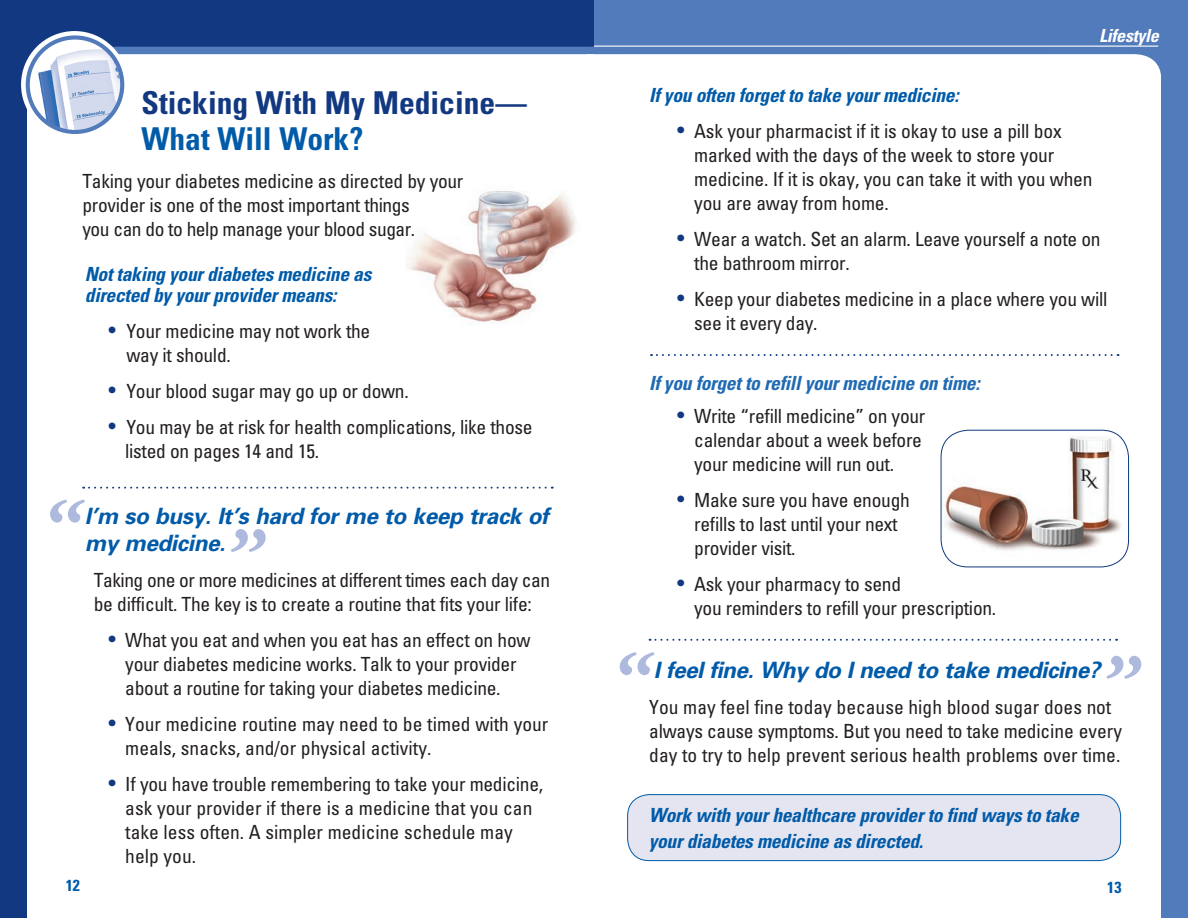
<style>
.page{position:relative;width:1188px;height:918px;background:#fff}
.page>*{position:absolute;margin:0;border:0;box-sizing:border-box;transform-origin:0 0}
.t1{font:italic 700 82.5px "Adobe Garamond";color:#adbadd}
.t2{font:700 condensed 31.5px "Univers";color:#113880}
.t3{font:700 condensed 31.5px "Univers";color:#015ba9}
.t4{font:italic 700 22.5px/27px "Univers";letter-spacing:-.015em;color:#015ba9}
.t5{font:condensed 19.5px/24px "Univers";letter-spacing:-.015em;color:#231f20}
.t6{font:italic 700 condensed 19.5px/21px "Univers";letter-spacing:-.015em;color:#015ba9}
.t7{font:italic 700 condensed 19.5px "Univers";letter-spacing:-.015em;color:#206ab3}
.t8{font:italic 700 condensed 18px "Univers";letter-spacing:-.015em;color:#fff}
.t9{font:700 condensed 16.05px "Univers";color:#015ba9}
.s1{font-weight:700;font-stretch:normal;font-size:27px;color:#113880}
</style>
<div class="page">
<div style="left:0;top:0;width:594px;height:918px;background:#113880"></div>
<div style="left:27px;top:54px;width:559px;height:864px;background:#fff"></div>
<div style="left:96px;top:47px;width:498px;height:7px;background:#527bbc"></div>
<div style="left:21px;top:31px;width:107px;height:107px;background:#fff;border-radius:50%"></div>
<img style="left:29px;top:37px;width:93px;height:95px">
<div style="left:26px;top:35px;width:98px;height:99px;border:4px solid #527bbc;border-radius:50%"></div>
<div style="left:594px;top:0;width:594px;height:918px;background:#527bbc"></div>
<div style="left:586px;top:54px;width:575px;height:864px;background:#fff"></div>
<hr style="left:594px;top:46px;width:564px;height:1px;background:#fff">
<img style="left:405px;top:169px;width:177px;height:157px">
<svg style="left:83px;top:487px;width:470px;height:2px"></svg>
<img style="left:941px;top:430px;width:188px;height:137px">
<div style="left:941px;top:430px;width:188px;height:137px;border:1px solid #113880;border-radius:27px"></div>
<svg style="left:651px;top:354px;width:468px;height:2px"></svg>
<svg style="left:650px;top:639px;width:467px;height:2px"></svg>
<div style="left:628px;top:795px;width:493px;height:66px;background:#e4e5f0;border-radius:22px"></div>
<div style="left:627px;top:794px;width:494px;height:67px;border:1px solid #015ba9;border-radius:22px"></div>
<h2 class="t2" style="left:141px;top:83px;width:387px">Sticking With My Medicine—</h2>
<h2 class="t3" style="left:141px;top:119px;width:223px">What Will Work?</h2>
<p class="t5" style="left:82px;top:168px;width:383px">Taking your diabetes medicine as directed by your provider is one of the most important things<br>you can do to help manage your blood sugar.</p>
<p class="t6" style="left:85px;top:264px;width:288px">Not taking your diabetes medicine as directed by your provider means:</p>
<p class="t5" style="left:127px;top:319px;width:245px;text-indent:-19px"><span class="s1">•</span> Your medicine may not work the way it should.</p>
<p class="t5" style="left:107px;top:379px;width:303px"><span class="s1">•</span> Your blood sugar may go up or down.</p>
<p class="t5" style="left:125px;top:415px;width:409px;text-indent:-18px"><span class="s1">•</span> You may be at risk for health complications, like those listed on pages 14 and 15.</p>
<h1 class="t1" style="left:36px;top:487px;width:41px">“</h1>
<p class="t4" style="left:85px;top:502px;width:465px">I’m so busy. It’s hard for me to keep track of my medicine.</p>
<p class="t5" style="left:94px;top:568px;width:458px">Taking one or more medicines at different times each day can be difficult. The key is to create a routine that fits your life:</p>
<p class="t5" style="left:125px;top:628px;width:407px;text-indent:-18px"><span class="s1">•</span> What you eat and when you eat has an effect on how your diabetes medicine works. Talk to your provider about a routine for taking your diabetes medicine.</p>
<p class="t5" style="left:125px;top:712px;width:425px;text-indent:-18px"><span class="s1">•</span> Your medicine routine may need to be timed with your meals, snacks, and/or physical activity.</p>
<p class="t5" style="left:125px;top:772px;width:419px;text-indent:-18px"><span class="s1">•</span> If you have trouble remembering to take your medicine, ask your provider if there is a medicine that you can take less often. A simpler medicine schedule may help you.</p>
<h1 class="t1" style="left:280px;top:565px;width:41px;rotate:-180deg">“</h1>
<p class="t9" style="left:66px;top:875px;width:16px">12</p>
<p class="t8" style="left:1099px;top:25px;width:61px">Lifestyle</p>
<p class="t6" style="left:649px;top:84px;width:311px">If you often forget to take your medicine:</p>
<p class="t5" style="left:694px;top:119px;width:400px;text-indent:-18px"><span class="s1">•</span> Ask your pharmacist if it is okay to use a pill box marked with the days of the week to store your medicine. If it is okay, you can take it with you when you are away from home.</p>
<p class="t5" style="left:694px;top:227px;width:408px;text-indent:-18px"><span class="s1">•</span> Wear a watch. Set an alarm. Leave yourself a note on the bathroom mirror.</p>
<p class="t5" style="left:694px;top:287px;width:415px;text-indent:-18px"><span class="s1">•</span> Keep your diabetes medicine in a place where you will see it every day.</p>
<p class="t7" style="left:649px;top:371px;width:332px">If you forget to refill your medicine on time:</p>
<p class="t5" style="left:694px;top:403px;width:233px;text-indent:-18px"><span class="s1">•</span> Write “refill medicine” on your calendar about a week before your medicine will run out.</p>
<p class="t5" style="left:694px;top:487px;width:217px;text-indent:-18px"><span class="s1">•</span> Make sure you have enough refills to last until your next provider visit.</p>
<p class="t5" style="left:694px;top:571px;width:304px;text-indent:-18px"><span class="s1">•</span> Ask your pharmacy to send<br>you reminders to refill your prescription.</p>
<h1 class="t1" style="left:606px;top:639px;width:41px">“</h1>
<h1 class="t1" style="left:1155px;top:692px;width:41px;rotate:-180deg">“</h1>
<p class="t4" style="left:654px;top:656px;width:448px">I feel fine. Why do I need to take medicine?</p>
<p class="t5" style="left:649px;top:694px;width:474px">You may feel fine today because high blood sugar does not always cause symptoms. But you need to take medicine every day to try to help prevent serious health problems over time.</p>
<p class="t6" style="left:649px;top:802px;width:432px;line-height:25.5px">Work with your healthcare provider to find ways to take your diabetes medicine as directed.</p>
<p class="t9" style="left:1107px;top:877px;width:16px">13</p>
</div>
